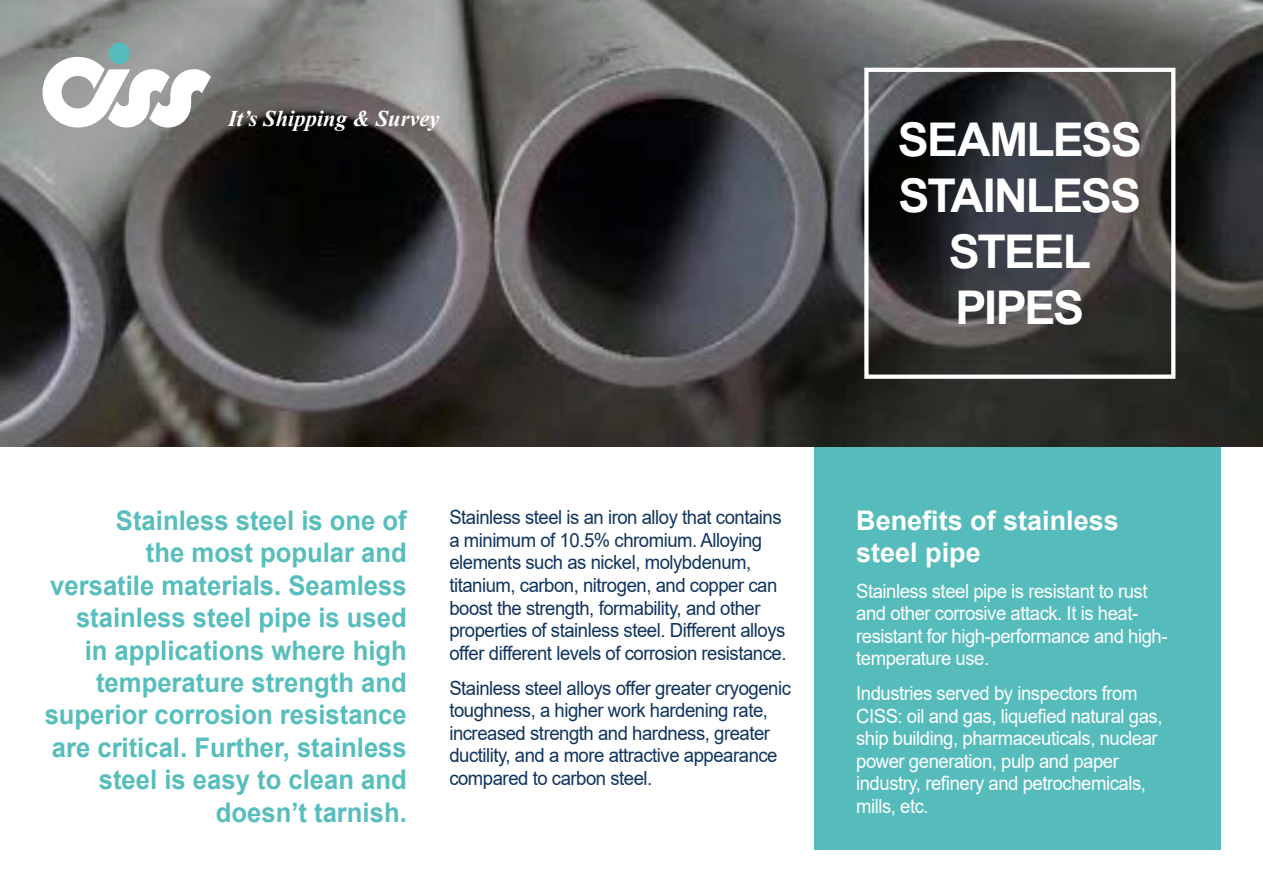
<style>
.page{position:relative;width:1263px;height:893px;background:#fff}
.page>*{position:absolute;margin:0;border:0;box-sizing:border-box;transform-origin:0 0}
.t1{font:700 46.5px/55.8px "Arial";letter-spacing:-.04em;color:#fff;text-align:center}
.t2{font:700 27px/32.4px "Arial";color:#58bdbd;text-align:right;scale:.95 1}
.t3{font:700 27px/32.4px "Arial";color:#fff}
.t4{font:italic 700 22.5px "Times New Roman";color:#fff}
.t5{font:19.5px/22.5px "Arial";letter-spacing:-.025em;color:#10345e;scale:.95 1}
.t6{font:19.5px/22.5px "Arial";letter-spacing:-.025em;color:#fff;scale:.95 1}
</style>
<div class="page">
<div style="left:814px;top:446px;width:406px;height:404px;background:#55bcbb"></div>
<img style="left:0;top:0;width:1263px;height:446px">
<svg style="left:43px;top:57px;width:168px;height:71px"></svg>
<div style="left:109px;top:43px;width:21px;height:21px;background:#55bcbb;border-radius:50%"></div>
<div style="left:864px;top:68px;width:311px;height:311px;border:4px solid #fff"></div>
<p class="t4" style="left:228px;top:102px;width:213px">It’s Shipping &amp; Survey</p>
<h1 class="t1" style="left:898px;top:113px;width:245px">SEAMLESS<br>STAINLESS<br>STEEL<br>PIPES</h1>
<p class="t2" style="left:45px;top:505px;width:383px">Stainless steel is one of<br>the most popular and versatile materials. Seamless stainless steel pipe is used<br>in applications where high temperature strength and superior corrosion resistance are critical. Further, stainless steel is easy to clean and doesn’t tarnish.</p>
<p class="t5" style="left:449px;top:506px;width:356px">Stainless steel is an iron alloy that contains a minimum of 10.5% chromium. Alloying elements such as nickel, molybdenum, titanium, carbon, nitrogen, and copper can boost the strength, formability, and other properties of stainless steel. Different alloys offer different levels of corrosion resistance.</p>
<p class="t5" style="left:449px;top:676px;width:361px">Stainless steel alloys offer greater cryogenic toughness, a higher work hardening rate, increased strength and hardness, greater ductility, and a more attractive appearance compared to carbon steel.</p>
<h2 class="t3" style="left:856px;top:505px;width:264px">Benefits of stainless steel pipe</h2>
<p class="t6" style="left:856px;top:579px;width:329px">Stainless steel pipe is resistant to rust and other corrosive attack. It is heat&shy;resistant for high-performance and high&shy;temperature use.</p>
<p class="t6" style="left:856px;top:682px;width:324px">Industries served by inspectors from CISS: oil and gas, liquefied natural gas, ship building, pharmaceuticals, nuclear power generation, pulp and paper industry, refinery and petrochemicals, mills, etc.</p>
</div>
